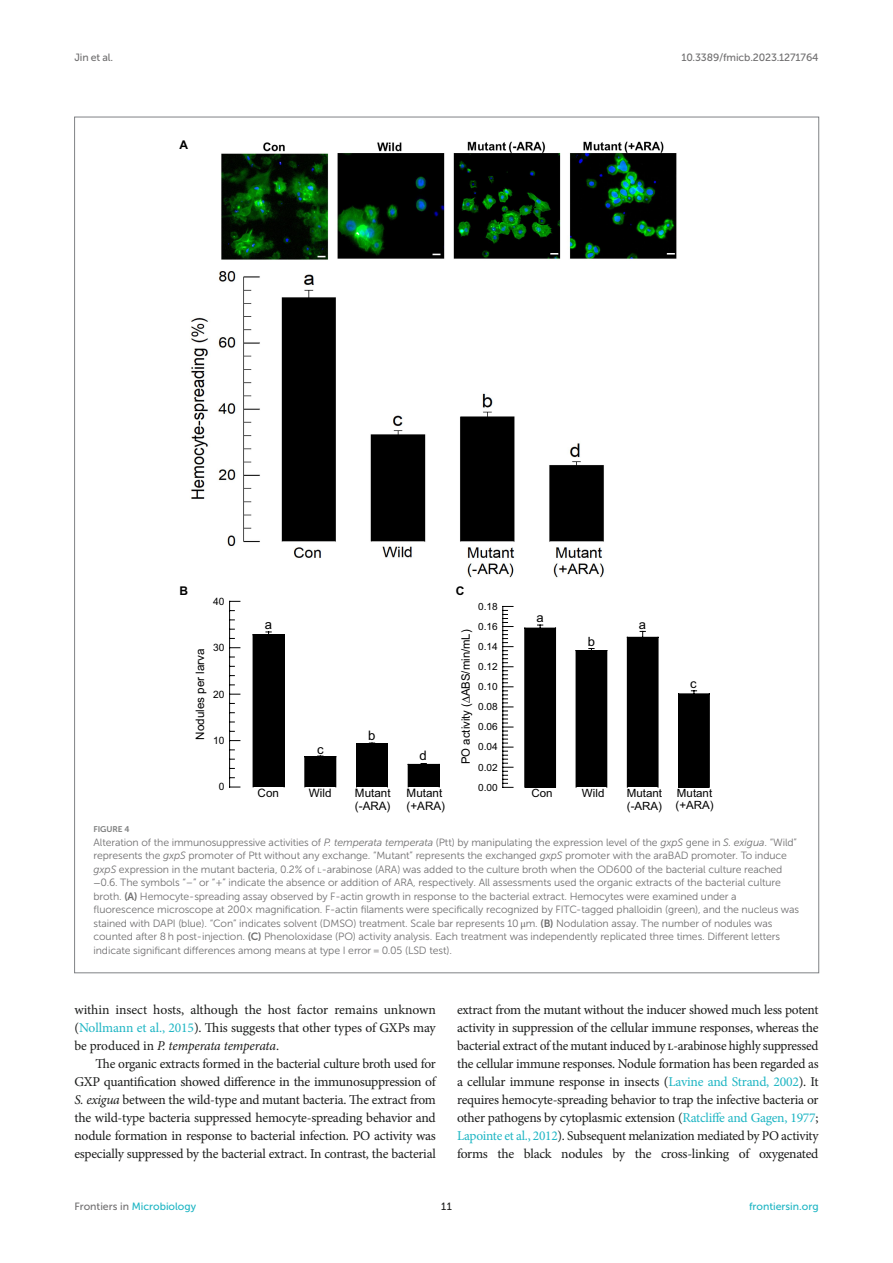
<style>
.page{position:relative;width:893px;height:1263px;background:#fff}
.page>*{position:absolute;margin:0;border:0;box-sizing:border-box;transform-origin:0 0}
.TEXT{font:13.5px/18px "Minion Pro";letter-spacing:-.015em;color:#1b1c1b;text-align:justify}
.t1{font:13.05px "Arial";color:#000}
.t2{font:12.75px "Arial";color:#000}
.t3{font:700 12px "Arial";color:#000}
.t4{font:11.7px/13px "Arial";color:#000}
.t5{font:11.55px "Arial";color:#000}
.t6{font:11.4px/12.6px "Arial";color:#000}
.FIG_LEG{font:10.5px/13.5px "Museo Sans 300";letter-spacing:-.01em;color:#706f70}
.t7{font:10.5px "Museo Sans 500";color:#1db5c3}
.t8{font:10.5px "Museo Sans 500";letter-spacing:-.015em;color:#706f70}
.t9{font:10.5px "Museo Sans 500";color:#1b1c1b}
.t10{font:10.2px "Arial";color:#000}
.t11{font:9.9px "Arial";color:#000}
.FIG_HD{font:8.25px "Museo Sans 700";letter-spacing:-.01em;color:#7e7f7f}
.s1{font-style:italic}
.s2{font-size:7.8px}
.s3{font-family:"STIX General"}
.s4{font-family:"Museo Sans 700"}
.s5{color:#1db5c3}
.s6{color:#706f70}
</style>
<div class="page">
<img style="left:191px;top:141px;width:486px;height:437px">
<hr style="left:229px;top:601px;width:1px;height:186px;background:#000">
<div style="left:253px;top:635px;width:31px;height:152px;background:#000"></div>
<hr style="left:284px;top:635px;width:1px;height:152px;background:#000">
<hr style="left:253px;top:634px;width:31px;height:1px;background:#000">
<div style="left:305px;top:757px;width:31px;height:30px;background:#000"></div>
<hr style="left:336px;top:757px;width:1px;height:30px;background:#000">
<hr style="left:305px;top:756px;width:31px;height:1px;background:#000">
<div style="left:356px;top:744px;width:31px;height:43px;background:#000"></div>
<hr style="left:387px;top:744px;width:1px;height:43px;background:#000">
<hr style="left:356px;top:743px;width:31px;height:1px;background:#000">
<div style="left:408px;top:764px;width:31px;height:23px;background:#000"></div>
<svg style="left:439px;top:764px;width:1px;height:23px"></svg>
<hr style="left:502px;top:606px;width:1px;height:181px;background:#000">
<svg style="left:503px;top:606px;width:10px;height:182px"></svg>
<div style="left:525px;top:628px;width:31px;height:159px;background:#000"></div>
<hr style="left:524px;top:628px;width:1px;height:159px;background:#000">
<svg style="left:537px;top:625px;width:6px;height:3px"></svg>
<div style="left:576px;top:650px;width:31px;height:137px;background:#000"></div>
<div style="left:627px;top:637px;width:31px;height:150px;background:#000"></div>
<hr style="left:658px;top:637px;width:1px;height:150px;background:#000">
<svg style="left:640px;top:631px;width:5px;height:6px"></svg>
<div style="left:679px;top:694px;width:30px;height:93px;background:#000"></div>
<hr style="left:709px;top:694px;width:1px;height:93px;background:#000">
<hr style="left:678px;top:694px;width:1px;height:93px;background:#000">
<svg style="left:691px;top:690px;width:6px;height:4px"></svg>
<p class="t8" style="left:74px;top:51px;width:40px">Jin et al.</p>
<p class="t8" style="left:681px;top:51px;width:139px">10.3389/fmicb.2023.1271764</p>
<p class="t3" style="left:179px;top:136px;width:10px">A</p>
<p class="t3" style="left:179px;top:582px;width:10px">B</p>
<p class="t3" style="left:456px;top:582px;width:10px">C</p>
<p class="t10" style="left:213px;top:594px;width:13px">40</p>
<p class="t11" style="left:478px;top:600px;width:21px">0.18</p>
<p class="t10" style="left:213px;top:641px;width:13px">30</p>
<p class="t4" style="left:194px;top:740px;width:93px;rotate:-90deg">Nodules per larva</p>
<p class="t10" style="left:213px;top:687px;width:13px">20</p>
<p class="t10" style="left:213px;top:734px;width:13px">10</p>
<p class="t10" style="left:219px;top:780px;width:7px">0</p>
<p class="t1" style="left:265px;top:616px;width:9px">a</p>
<p class="t1" style="left:317px;top:741px;width:8px">c</p>
<p class="t1" style="left:368px;top:727px;width:9px">b</p>
<p class="t1" style="left:419px;top:747px;width:9px">d</p>
<p class="t4" style="left:258px;top:787px;width:23px">Con</p>
<p class="t4" style="left:309px;top:787px;width:24px">Wild</p>
<p class="t4" style="left:355px;top:786px;width:37px">Mutant (-ARA)</p>
<p class="t4" style="left:407px;top:786px;width:40px">Mutant (+ARA)</p>
<p class="t11" style="left:478px;top:620px;width:21px">0.16</p>
<p class="t5" style="left:458px;top:764px;width:136px;rotate:-90deg">PO activity (∆ABS/min/mL)</p>
<p class="t11" style="left:478px;top:640px;width:21px">0.14</p>
<p class="t11" style="left:478px;top:660px;width:21px">0.12</p>
<p class="t11" style="left:478px;top:680px;width:21px">0.10</p>
<p class="t11" style="left:478px;top:700px;width:21px">0.08</p>
<p class="t11" style="left:478px;top:720px;width:21px">0.06</p>
<p class="t11" style="left:478px;top:740px;width:21px">0.04</p>
<p class="t11" style="left:478px;top:760px;width:21px">0.02</p>
<p class="t11" style="left:478px;top:781px;width:21px">0.00</p>
<p class="t2" style="left:536px;top:609px;width:9px">a</p>
<p class="t2" style="left:588px;top:633px;width:9px">b</p>
<p class="t2" style="left:639px;top:616px;width:9px">a</p>
<p class="t2" style="left:690px;top:675px;width:8px">c</p>
<p class="t6" style="left:531px;top:787px;width:23px">Con</p>
<p class="t6" style="left:582px;top:787px;width:24px">Wild</p>
<p class="t6" style="left:627px;top:787px;width:37px">Mutant (-ARA)</p>
<p class="t6" style="left:676px;top:787px;width:40px">Mutant (+ARA)</p>
<p class="FIG_HD" style="left:94px;top:825px;width:37px">FIGURE 4</p>
<p class="FIG_LEG" style="left:94px;top:835px;width:707px">Alteration of the immunosuppressive activities of <span class="s1">P. temperata temperata</span> (Ptt) by manipulating the expression level of the <span class="s1">gxpS</span> gene in <span class="s1">S. exigua</span>. “Wild” represents the <span class="s1">gxpS</span> promoter of Ptt without any exchange. “Mutant” represents the exchanged <span class="s1">gxpS</span> promoter with the araBAD promoter. To induce <span class="s1">gxpS</span> expression in the mutant bacteria, 0.2% of <span class="s2">l</span>-arabinose (ARA) was added to the culture broth when the OD600 of the bacterial culture reached <span class="s3">−</span>0.6. The symbols “–” or “+” indicate the absence or addition of ARA, respectively. All assessments used the organic extracts of the bacterial culture broth. <span class="s4">(A)</span> Hemocyte-spreading assay observed by F-actin growth in response to the bacterial extract. Hemocytes were examined under a fluorescence microscope at 200× magnification. F-actin filaments were specifically recognized by FITC-tagged phalloidin (green), and the nucleus was stained with DAPI (blue). “Con” indicates solvent (DMSO) treatment. Scale bar represents 10 <span class="s3">μ</span>m. <span class="s4">(B)</span> Nodulation assay. The number of nodules was counted after 8 h post-injection. <span class="s4">(C)</span> Phenoloxidase (PO) activity analysis. Each treatment was independently replicated three times. Different letters indicate significant differences among means at type I error = 0.05 (LSD test).</p>
<p class="TEXT" style="left:74px;top:1001px;width:363px">within insect hosts, although the host factor remains unknown (<span class="s5">Nollmann et al., 2015</span>). This suggests that other types of GXPs may be produced in <span class="s1">P. temperata temperata</span>.</p>
<p class="TEXT" style="left:74px;top:1055px;width:363px;text-indent:21px">The organic extracts formed in the bacterial culture broth used for GXP quantification showed difference in the immunosuppression of <span class="s1">S. exigua</span> between the wild-type and mutant bacteria. The extract from the wild-type bacteria suppressed hemocyte-spreading behavior and nodule formation in response to bacterial infection. PO activity was especially suppressed by the bacterial extract. In contrast, the bacterial</p>
<p class="TEXT" style="left:457px;top:1001px;width:363px">extract from the mutant without the inducer showed much less potent activity in suppression of the cellular immune responses, whereas the bacterial extract of the mutant induced by l-arabinose highly suppressed the cellular immune responses. Nodule formation has been regarded as a cellular immune response in insects (<span class="s5">Lavine and Strand, 2002</span>). It requires hemocyte-spreading behavior to trap the infective bacteria or other pathogens by cytoplasmic extension (<span class="s5">Ratcliffe and Gagen, 1977</span>; <span class="s5">Lapointe et al., 2012</span>). Subsequent melanization mediated by PO activity forms the black nodules by the cross-linking of oxygenated</p>
<p class="t7" style="left:74px;top:1200px;width:123px"><span class="s6">Frontiers in</span> Microbiology</p>
<p class="t9" style="left:441px;top:1200px;width:12px">11</p>
<p class="t7" style="left:749px;top:1200px;width:71px">frontiersin.org</p>
</div>
